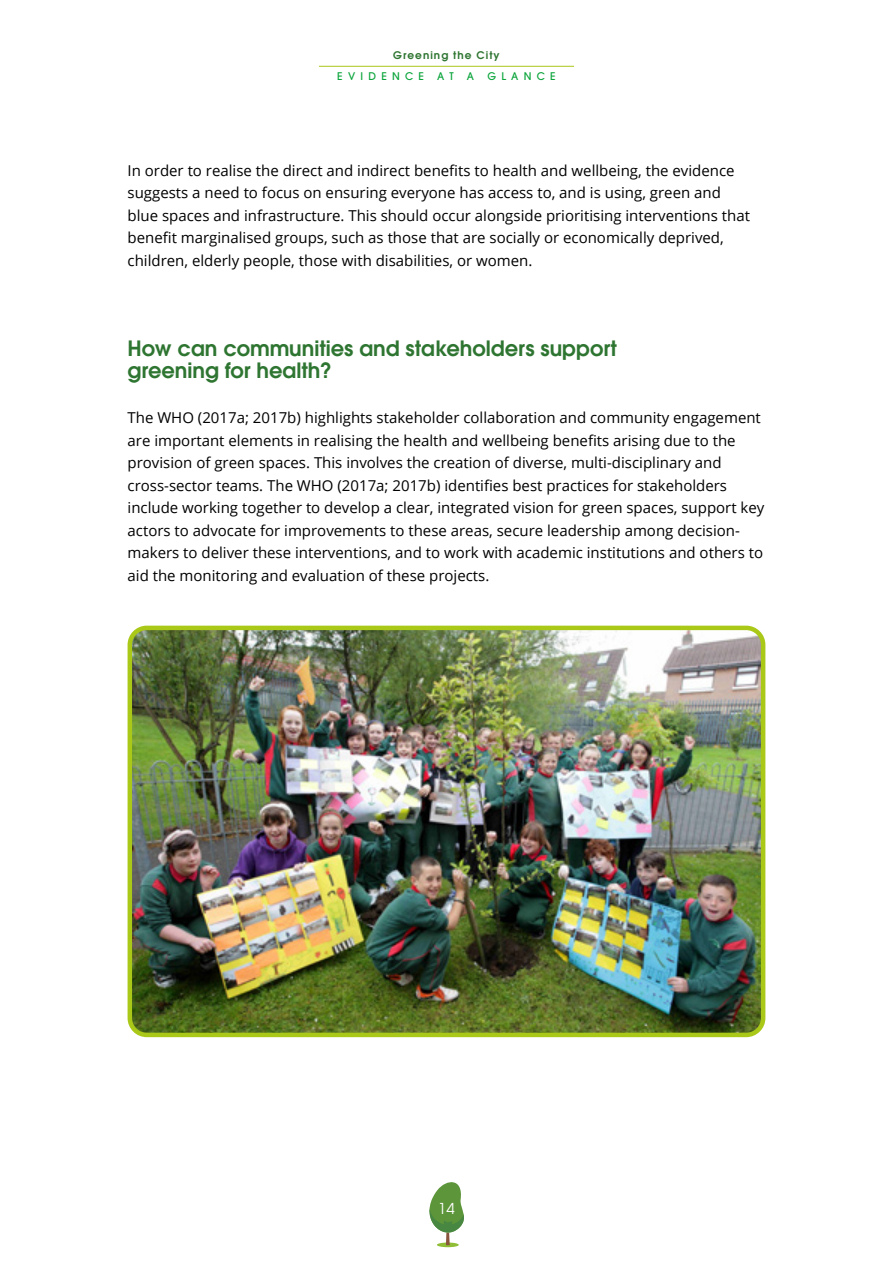
<style>
.page{position:relative;width:893px;height:1263px;background:#fff}
.page>*{position:absolute;margin:0;border:0;box-sizing:border-box;transform-origin:0 0}
.t1{font:600 21px/22.5px "Avant Garde";color:#2e7531}
.t2{font:15px/22.5px "Open Sans";color:#000}
.t3{font:15px "Avant Garde";color:#fff}
.t4{font:500 10.5px "Avant Garde";letter-spacing:.5em;color:#09a439}
.t5{font:600 10.5px "Avant Garde";letter-spacing:.1em;color:#2e7531}
</style>
<div class="page">
<svg style="left:437px;top:1242px;width:22px;height:5px"></svg>
<svg style="left:429px;top:1182px;width:35px;height:63px"></svg>
<hr style="left:319px;top:66px;width:255px;height:1px;background:#a9c818">
<img style="left:131px;top:629px;width:631px;height:403px">
<div style="left:128px;top:626px;width:637px;height:411px;border:4px solid #a9c818;border-radius:17px"></div>
<p class="t5" style="left:393px;top:49px;width:108px">Greening the City</p>
<p class="t4" style="left:337px;top:70px;width:88px">EVIDENCE</p>
<p class="t4" style="left:437px;top:70px;width:18px">A T</p>
<p class="t4" style="left:467px;top:70px;width:9px">A</p>
<p class="t4" style="left:487px;top:70px;width:70px">GLANCE</p>
<p class="t2" style="left:128px;top:158px;width:624px">In order to realise the direct and indirect benefits to health and wellbeing, the evidence suggests a need to focus on ensuring everyone has access to, and is using, green and blue spaces and infrastructure. This should occur alongside prioritising interventions that benefit marginalised groups, such as those that are socially or economically deprived, children, elderly people, those with disabilities, or women.</p>
<h1 class="t1" style="left:128px;top:336px;width:491px">How can communities and stakeholders support greening for health?</h1>
<p class="t2" style="left:128px;top:406px;width:638px">The WHO (2017a; 2017b) highlights stakeholder collaboration and community engagement are important elements in realising the health and wellbeing benefits arising due to the provision of green spaces. This involves the creation of diverse, multi-disciplinary and cross-sector teams. The WHO (2017a; 2017b) identifies best practices for stakeholders include working together to develop a clear, integrated vision for green spaces, support key actors to advocate for improvements to these areas, secure leadership among decision&shy;makers to deliver these interventions, and to work with academic institutions and others to aid the monitoring and evaluation of these projects.</p>
<p class="t3" style="left:438px;top:1200px;width:18px">14</p>
</div>
